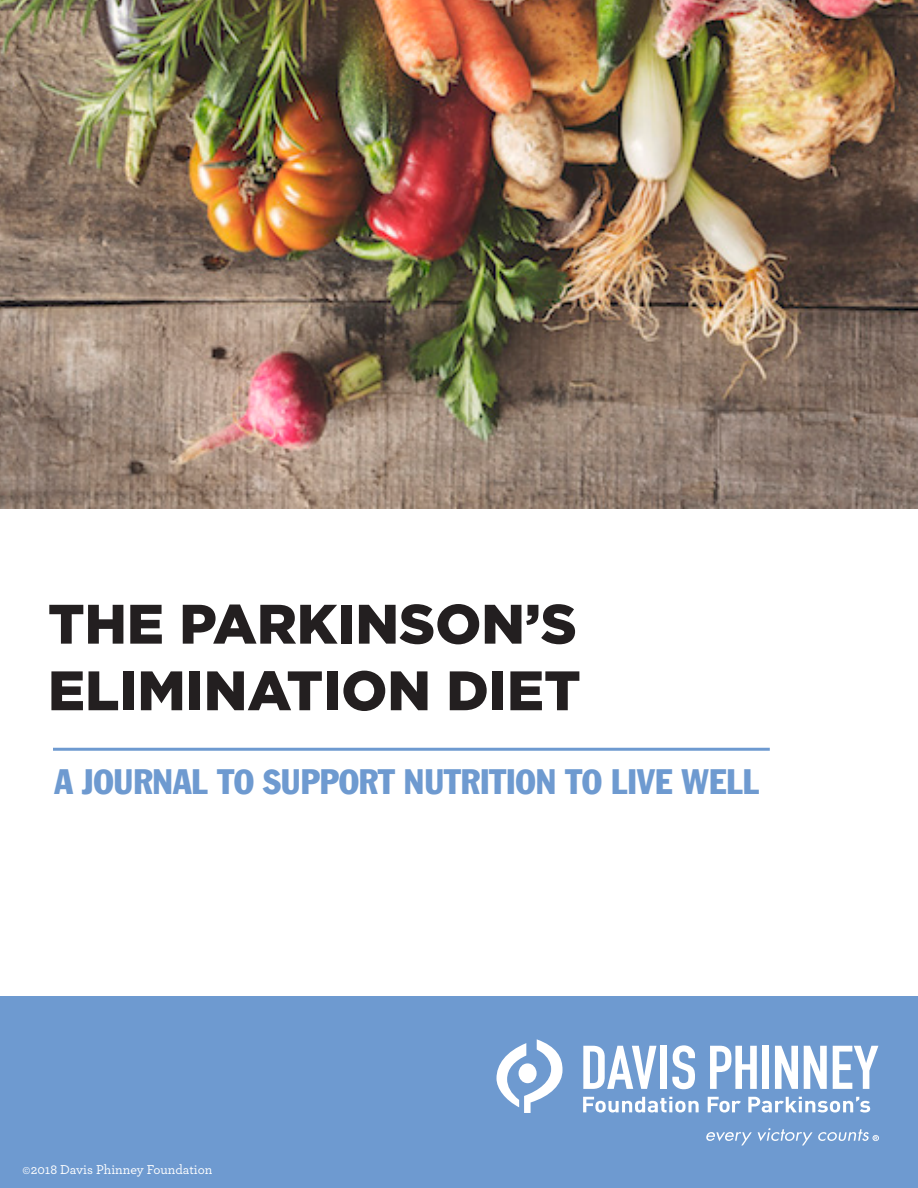
<style>
.page{position:relative;width:918px;height:1188px;background:#fff}
.page>*{position:absolute;margin:0;border:0;box-sizing:border-box;transform-origin:0 0}
.t1{font:900 55.5px "Gotham";color:#231f20}
.t2{font:34.5px "Franklin Gothic Condensed";color:#6e9ad0}
.t3{font:500 13.5px "Archer";color:#fff}
</style>
<div class="page">
<div style="left:0;top:997px;width:918px;height:191px;background:#6e9ad0"></div>
<svg style="left:706px;top:1132px;width:46px;height:13px"></svg>
<svg style="left:583px;top:1046px;width:74px;height:43px"></svg>
<div style="left:661px;top:1046px;width:6px;height:43px;background:#fff"></div>
<svg style="left:672px;top:1045px;width:23px;height:44px"></svg>
<svg style="left:710px;top:1046px;width:47px;height:43px"></svg>
<div style="left:762px;top:1046px;width:7px;height:43px;background:#fff"></div>
<svg style="left:775px;top:1046px;width:23px;height:43px"></svg>
<svg style="left:804px;top:1046px;width:23px;height:43px"></svg>
<svg style="left:833px;top:1046px;width:45px;height:43px"></svg>
<svg style="left:583px;top:1097px;width:116px;height:16px"></svg>
<svg style="left:708px;top:1097px;width:33px;height:16px"></svg>
<svg style="left:748px;top:1097px;width:122px;height:16px"></svg>
<svg style="left:496px;top:1039px;width:67px;height:74px"></svg>
<svg style="left:758px;top:1128px;width:121px;height:17px"></svg>
<hr style="left:53px;top:748px;width:717px;height:3px;background:#6e9ad0">
<img style="left:0;top:0;width:918px;height:509px">
<p class="t1" style="left:48px;top:586px;width:530px">THE PARKINSON’S</p>
<p class="t1" style="left:48px;top:652px;width:534px">ELIMINATION DIET</p>
<p class="t2" style="left:55px;top:761px;width:707px">A JOURNAL TO SUPPORT NUTRITION TO LIVE WELL</p>
<p class="t3" style="left:22px;top:1160px;width:191px">©2018 Davis Phinney Foundation</p>
</div>
